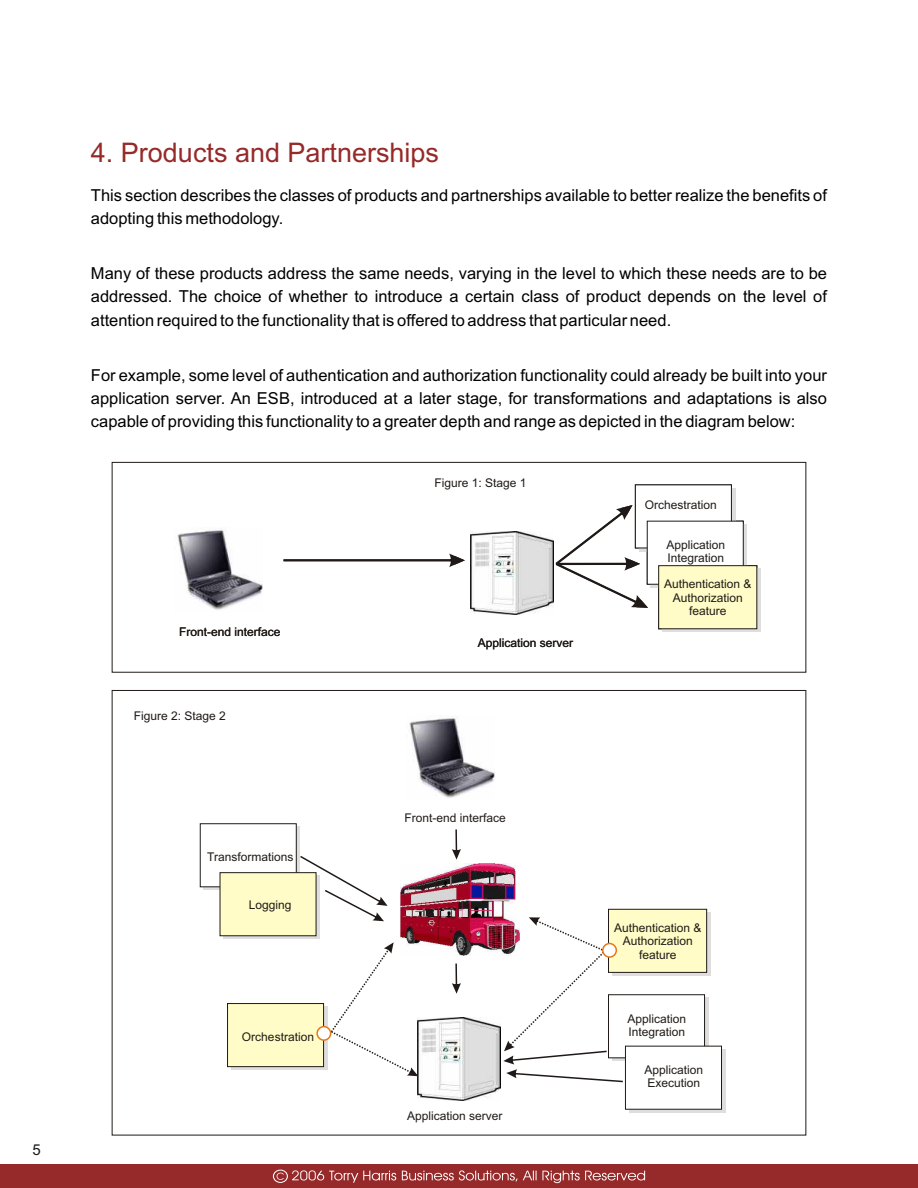
<style>
.page{position:relative;width:918px;height:1188px;background:#fff}
.page>*{position:absolute;margin:0;border:0;box-sizing:border-box;transform-origin:0 0}
.t1{font:27px "Arial";color:#962929}
.t2{font:16.5px/23.1px "Arial";color:#000;text-align:justify}
.t3{font:15px "Arial";color:#1f1a17}
.t4{font:12px/13.4px "Arial";color:#1f1a17}
</style>
<div class="page">
<svg style="left:112px;top:690px;width:694px;height:445px"></svg>
<div style="left:0;top:1165px;width:918px;height:23px;background:#962929"></div>
<svg style="left:273px;top:1170px;width:372px;height:13px"></svg>
<div style="left:629px;top:1049px;width:96px;height:63px;background:#dedede"></div>
<svg style="left:112px;top:462px;width:694px;height:211px"></svg>
<svg style="left:284px;top:554px;width:181px;height:13px"></svg>
<svg style="left:662px;top:569px;width:99px;height:63px"></svg>
<svg style="left:556px;top:485px;width:201px;height:144px"></svg>
<svg style="left:452px;top:829px;width:9px;height:31px"></svg>
<svg style="left:224px;top:936px;width:96px;height:3px"></svg>
<svg style="left:231px;top:1007px;width:96px;height:63px"></svg>
<div style="left:227px;top:1003px;width:97px;height:64px;background:#fffcc7"></div>
<svg style="left:200px;top:823px;width:188px;height:113px"></svg>
<svg style="left:331px;top:942px;width:87px;height:134px"></svg>
<svg style="left:503px;top:909px;width:219px;height:201px"></svg>
<svg style="left:452px;top:964px;width:9px;height:30px"></svg>
<svg style="left:316px;top:1026px;width:15px;height:15px"></svg>
<svg style="left:602px;top:943px;width:15px;height:15px"></svg>
<img style="left:470px;top:532px;width:83px;height:83px">
<img style="left:175px;top:528px;width:88px;height:84px">
<img style="left:417px;top:1018px;width:84px;height:83px">
<img style="left:400px;top:864px;width:119px;height:91px">
<img style="left:406px;top:716px;width:88px;height:84px">
<p class="t3" style="left:33px;top:1144px;width:10px">5</p>
<h1 class="t1" style="left:91px;top:143px;width:350px">4. Products and Partnerships</h1>
<p class="t2" style="left:91px;top:185px;width:738px">This section describes the classes of products and partnerships available to better realize the benefits of adopting this methodology.</p>
<p class="t2" style="left:91px;top:264px;width:738px">Many of these products address the same needs, varying in the level to which these needs are to be addressed. The choice of whether to introduce a certain class of product depends on the level of attention required to the functionality that is offered to address that particular need.</p>
<p class="t2" style="left:91px;top:365px;width:738px">For example, some level of authentication and authorization functionality could already be built into your application server. An ESB, introduced at a later stage, for transformations and adaptations is also capable of providing this functionality to a greater depth and range as depicted in the diagram below:</p>
<p class="t4" style="left:179px;top:626px;width:103px">Front-end interface</p>
<p class="t4" style="left:134px;top:710px;width:94px">Figure 2: Stage 2</p>
<p class="t4" style="left:207px;top:851px;width:88px">Transformations</p>
<p class="t4" style="left:249px;top:899px;width:44px">Logging</p>
<p class="t4" style="left:242px;top:1031px;width:74px">Orchestration</p>
<p class="t4" style="left:434px;top:477px;width:94px">Figure 1: Stage 1</p>
<p class="t4" style="left:478px;top:638px;width:97px">Application server</p>
<p class="t4" style="left:645px;top:499px;width:74px">Orchestration</p>
<p class="t4" style="left:666px;top:539px;width:60px">Application<br>Integration</p>
<p class="t4" style="left:664px;top:578px;width:89px;text-align:center">Authentication &amp;<br>Authorization feature</p>
<p class="t4" style="left:405px;top:813px;width:103px">Front-end interface</p>
<p class="t4" style="left:407px;top:1111px;width:97px">Application server</p>
<p class="t4" style="left:614px;top:922px;width:89px;text-align:center">Authentication &amp;<br>Authorization feature</p>
<p class="t4" style="left:628px;top:1013px;width:60px">Application<br>Integration</p>
<p class="t4" style="left:645px;top:1064px;width:60px">Application<br>Execution</p>
</div>
